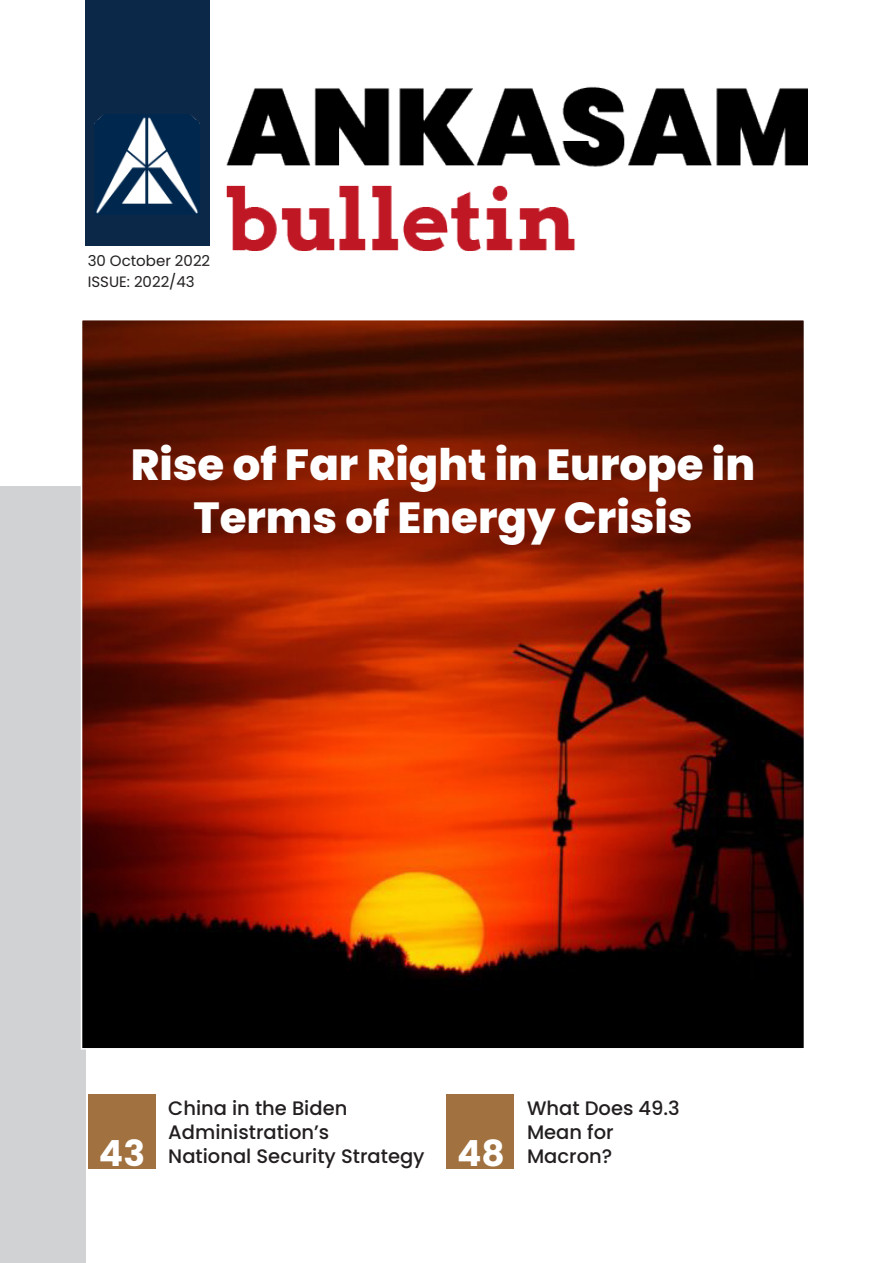
<style>
.page{position:relative;width:893px;height:1263px;background:#fff}
.page>*{position:absolute;margin:0;border:0;box-sizing:border-box;transform-origin:0 0}
.Title_cover_3{font:800 43.5px/52.5px "Poppins";color:#fff;text-align:center}
.page_number{font:700 36px "Poppins";color:#fff}
.Paragraf_Stili_1{font:500 19.5px "Poppins";color:#231f20}
.Sub_sub_tittle_White{font:15px "Poppins";color:#231f20}
</style>
<div class="page">
<div style="left:85px;top:0;width:125px;height:246px;background:#0b2849"></div>
<div style="left:0;top:486px;width:85px;height:777px;background:#d1d2d4"></div>
<img style="left:84px;top:322px;width:718px;height:724px">
<img style="left:95px;top:114px;width:105px;height:101px">
<div style="left:88px;top:1095px;width:67px;height:74px;background:#a17140"></div>
<div style="left:446px;top:1095px;width:68px;height:74px;background:#a17140"></div>
<img style="left:226px;top:86px;width:582px;height:165px">
<p class="Sub_sub_tittle_White" style="left:88px;top:252px;width:124px">30 October 2022</p>
<p class="Sub_sub_tittle_White" style="left:88px;top:273px;width:109px">ISSUE: 2022/43</p>
<p class="Title_cover_3" style="left:131px;top:439px;width:626px">Rise of Far Right in Europe in<br>Terms of Energy Crisis</p>
<p class="page_number" style="left:99px;top:1132px;width:48px">43</p>
<p class="Paragraf_Stili_1" style="left:168px;top:1097px;width:181px">China in the Biden</p>
<p class="Paragraf_Stili_1" style="left:168px;top:1121px;width:163px">Administration’s</p>
<p class="Paragraf_Stili_1" style="left:168px;top:1145px;width:258px">National Security Strategy</p>
<p class="page_number" style="left:457px;top:1132px;width:49px">48</p>
<p class="Paragraf_Stili_1" style="left:527px;top:1097px;width:154px">What Does 49.3</p>
<p class="Paragraf_Stili_1" style="left:527px;top:1121px;width:88px">Mean for</p>
<p class="Paragraf_Stili_1" style="left:527px;top:1145px;width:87px">Macron?</p>
</div>
